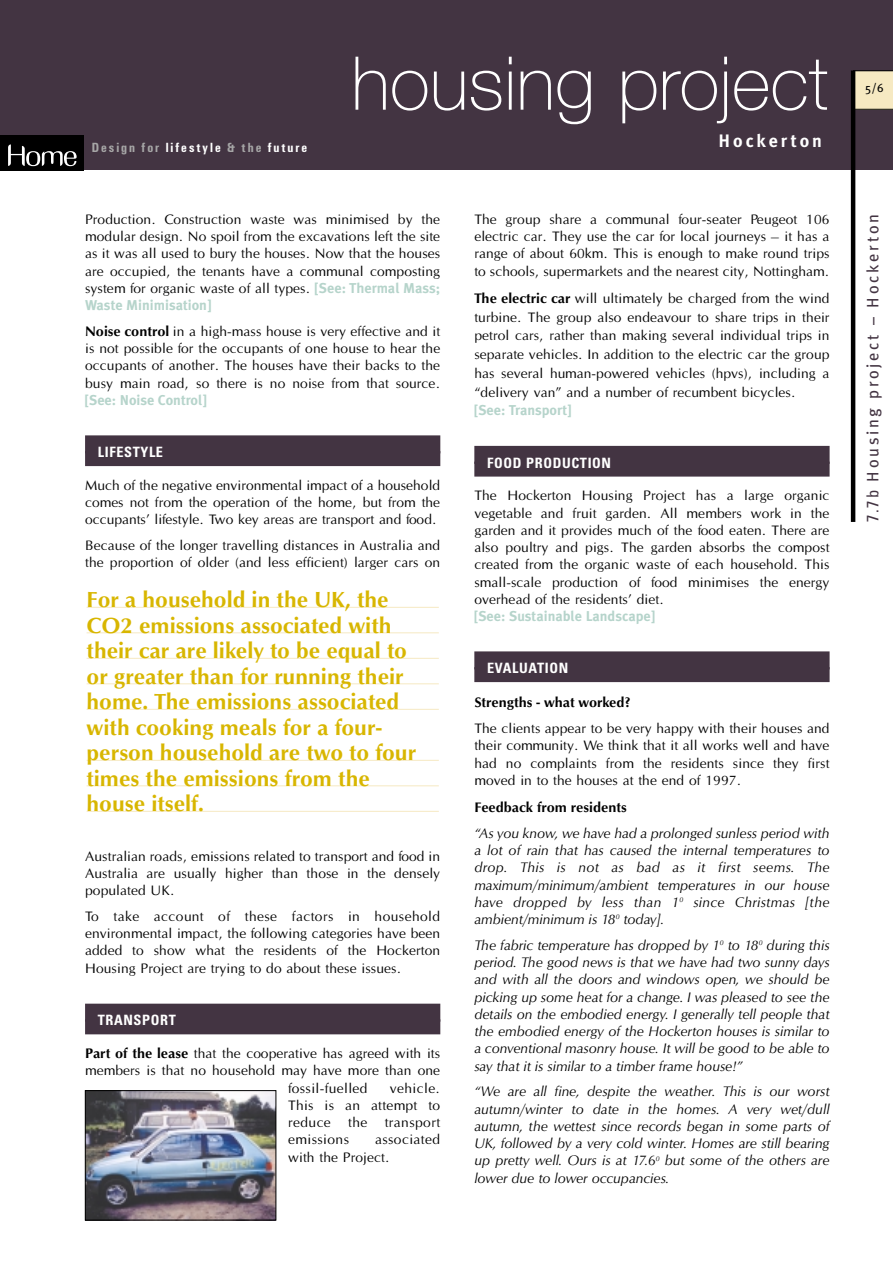
<style>
.page{position:relative;width:893px;height:1263px;background:#fff}
.page>*{position:absolute;margin:0;border:0;box-sizing:border-box;transform-origin:0 0}
.t1{font:100 74.25px "Helvetica Neue";color:#fff}
.t2{font:500 22.5px/25.5px "Optus T";color:#d8b600}
.t3{font:700 18px "Meta Plus";letter-spacing:.165em;color:#fff}
.t4{font:16.5px "Meta Plus";letter-spacing:.16em;color:#433442}
.t5{font:14.25px/17.2px "Optane";color:#000;text-align:justify}
.t6{font:italic 14.25px/17.2px "Optus T";color:#000;text-align:justify}
.t7{font:700 14.25px "Meta Plus";color:#b6d4cb}
.t8{font:700 condensed 14.25px "Univers";letter-spacing:.045em;color:#fff}
.t9{font:500 14.25px "Optus T";color:#000}
.t10{font:14.25px "Optane";letter-spacing:.02em;color:#000}
.t11{font:700 condensed 13.8px "Unitus T";letter-spacing:.14em;color:#fff}
.t12{font:12px "Meta Plus";color:#000}
.s1{color:#a6a6a6}
.s2{font-family:"Meta Plus";font-weight:700;color:#b6d4cb}
.s3{font-family:"Optus T";font-weight:500}
.s4{font-family:"Univers";font-stretch:condensed}
</style>
<div class="page">
<div style="left:0;top:0;width:892px;height:170px;background:#433442"></div>
<div style="left:0;top:135px;width:84px;height:35px;background:#000"></div>
<svg style="left:8px;top:144px;width:69px;height:22px"></svg>
<div style="left:85px;top:435px;width:355px;height:18px;background:#433442"></div>
<div style="left:85px;top:451px;width:355px;height:15px;background:#433442"></div>
<div style="left:85px;top:1004px;width:355px;height:18px;background:#433442"></div>
<div style="left:85px;top:1019px;width:355px;height:15px;background:#433442"></div>
<div style="left:474px;top:446px;width:355px;height:18px;background:#433442"></div>
<div style="left:474px;top:462px;width:355px;height:15px;background:#433442"></div>
<div style="left:474px;top:651px;width:355px;height:18px;background:#433442"></div>
<div style="left:474px;top:667px;width:355px;height:15px;background:#433442"></div>
<svg style="left:853px;top:70px;width:39px;height:40px"></svg>
<div style="left:850px;top:71px;width:5px;height:451px;background:#000"></div>
<img style="left:87px;top:1092px;width:187px;height:126px">
<div style="left:85px;top:1090px;width:191px;height:130px;border:1px solid #000"></div>
<hr style="left:87px;top:607px;width:352px;height:1px;background:#f6e9c2">
<hr style="left:87px;top:633px;width:352px;height:1px;background:#f6e9c2">
<hr style="left:87px;top:658px;width:352px;height:1px;background:#f6e9c2">
<hr style="left:87px;top:684px;width:352px;height:1px;background:#f6e9c2">
<hr style="left:87px;top:709px;width:352px;height:1px;background:#f6e9c2">
<hr style="left:87px;top:760px;width:352px;height:1px;background:#f6e9c2">
<hr style="left:87px;top:786px;width:352px;height:1px;background:#f6e9c2">
<hr style="left:87px;top:811px;width:352px;height:1px;background:#f6e9c2">
<p class="t11" style="left:92px;top:143px;width:217px"><span class="s1">Design for</span> lifestyle <span class="s1">&amp; the</span> future</p>
<h1 class="t1" style="left:351px;top:57px;width:478px">housing project</h1>
<p class="t3" style="left:718px;top:133px;width:105px">Hockerton</p>
<p class="t5" style="left:85px;top:212px;width:357px">Production. Construction waste was minimised by the modular design. No spoil from the excavations left the site as it was all used to bury the houses. Now that the houses are occupied, the tenants have a communal composting system for organic waste of all types. <span class="s2">[See: Thermal Mass;</span></p>
<p class="t7" style="left:85px;top:299px;width:128px">Waste Minimisation]</p>
<p class="t5" style="left:85px;top:324px;width:357px"><span class="s3">Noise control</span> in a high-mass house is very effective and it is not possible for the occupants of one house to hear the occupants of another. The houses have their backs to the busy main road, so there is no noise from that source.</p>
<p class="t7" style="left:85px;top:394px;width:123px">[See: Noise Control]</p>
<p class="t8" style="left:98px;top:447px;width:67px">LIFESTYLE</p>
<p class="t5" style="left:85px;top:478px;width:357px">Much of the negative environmental impact of a household comes not from the operation of the home, but from the occupants’ lifestyle. Two key areas are transport and food.</p>
<p class="t5" style="left:85px;top:538px;width:357px">Because of the longer travelling distances in Australia and the proportion of older (and less efficient) larger cars on</p>
<p class="t2" style="left:87px;top:589px;width:331px">For a household in the UK, the<br>CO2 emissions associated with their car are likely to be equal to or greater than for running their home. The emissions associated with cooking meals for a four&shy;person household are two to four times the emissions from the house itself.</p>
<p class="t5" style="left:85px;top:848px;width:357px">Australian roads, emissions related to transport and food in Australia are usually higher than those in the densely populated UK.</p>
<p class="t5" style="left:85px;top:909px;width:357px">To take account of these factors in household environmental impact, the following categories have been added to show what the residents of the Hockerton Housing Project are trying to do about these issues.</p>
<p class="t8" style="left:98px;top:1015px;width:79px">TRANSPORT</p>
<p class="t5" style="left:85px;top:1046px;width:357px"><span class="s3">Part of the lease</span> that the cooperative has agreed with its</p>
<p class="t5" style="left:85px;top:1063px;width:357px">members is that no household may have more than one</p>
<p class="t10" style="left:288px;top:1082px;width:81px">fossil-fuelled</p>
<p class="t5" style="left:288px;top:1080px;width:154px;text-indent:102px">vehicle.<br>This is an attempt to reduce the transport emissions</p>
<p class="t5" style="left:288px;top:1132px;width:154px;text-indent:87px">associated with the Project.</p>
<p class="t5" style="left:474px;top:212px;width:357px">The group share a communal four-seater Peugeot 106 electric car. They use the car for local journeys – it has a range of about 60km. This is enough to make round trips to schools, supermarkets and the nearest city, Nottingham.</p>
<p class="t5" style="left:474px;top:290px;width:357px;line-height:18.8px"><span class="s3">The electric car</span> will ultimately be charged from the wind turbine. The group also endeavour to share trips in their petrol cars, rather than making several individual trips in separate vehicles. In addition to the electric car the group has several human-powered vehicles (hpvs), including a “delivery van” and a number of recumbent bicycles.</p>
<p class="t7" style="left:474px;top:405px;width:99px">[See: Transport]</p>
<p class="t8" style="left:487px;top:457px;width:125px">FOOD PRODUCTION</p>
<p class="t5" style="left:474px;top:488px;width:357px">The Hockerton Housing Project has a large organic vegetable and fruit garden. All members work in the garden and it provides much of the food eaten. There are also poultry and pigs. The garden absorbs the compost created from the organic waste of each household. This small-scale production of food minimises the energy overhead of the residents’ diet.</p>
<p class="t7" style="left:474px;top:610px;width:182px">[See: Sustainable Landscape]</p>
<p class="t8" style="left:487px;top:663px;width:83px">EVALUATION</p>
<p class="t9" style="left:474px;top:697px;width:158px">Strengths - what worked?</p>
<p class="t5" style="left:474px;top:721px;width:357px">The clients appear to be very happy with their houses and their community. We think that it all works well and have had no complaints from the residents since they first moved in to the houses at the end of 1997.</p>
<p class="t9" style="left:474px;top:802px;width:154px">Feedback from residents</p>
<p class="t6" style="left:474px;top:826px;width:357px">“As you know, we have had a prolonged sunless period with a lot of rain that has caused the internal temperatures to drop. This is not as bad as it first seems. The maximum/minimum/ambient temperatures in our house have dropped by less than 1<sup>0</sup> since Christmas [the ambient/minimum is 18<sup>0</sup> today].</p>
<p class="t6" style="left:474px;top:938px;width:357px">The fabric temperature has dropped by 1<sup>0</sup> to 18<sup>0</sup> during this period. The good news is that we have had two sunny days and with all the doors and windows open, we should be picking up some heat for a change. I was pleased to see the details on the embodied energy. I generally tell people that the embodied energy of the Hockerton houses is similar to a conventional masonry house. It will be good to be able to say that it is similar to a timber frame house!”</p>
<p class="t6" style="left:474px;top:1084px;width:357px">“We are all fine, despite the weather. This is our worst autumn/winter to date in the homes. A very wet/dull autumn, the wettest since records began in some parts of UK, followed by a very cold winter. Homes are still bearing up pretty well. Ours is at 17.6<sup>0</sup> but some of the others are lower due to lower occupancies.</p>
<p class="t12" style="left:865px;top:83px;width:20px">5/6</p>
<p class="t4" style="left:866px;top:522px;width:310px;rotate:-90deg"><span class="s4">7.7b</span> Housing project – Hockerton</p>
</div>
